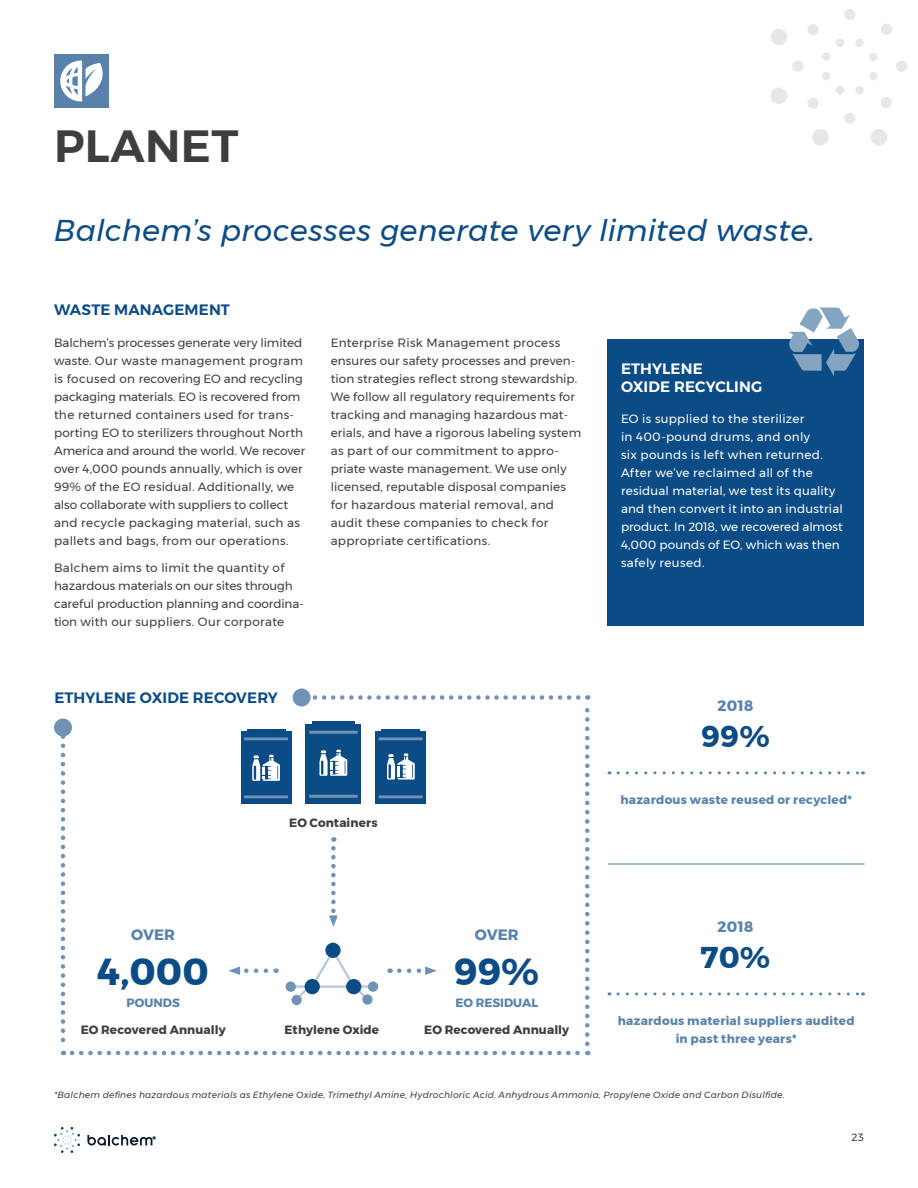
<style>
.page{position:relative;width:918px;height:1188px;background:#fff}
.page>*{position:absolute;margin:0;border:0;box-sizing:border-box;transform-origin:0 0}
.Page_Header{font:600 45px "Montserrat";letter-spacing:.01em;color:#3e3e3f}
.Statistic{font:700 37.5px "Montserrat";color:#0b4b86}
.Pull_Quote{font:italic 30px "Montserrat";letter-spacing:.01em;color:#0b4b86}
.Statistic-2{font:700 30px "Montserrat";color:#0b4b86}
.Body_Section_Title{font:600 15px "Montserrat";letter-spacing:.01em;color:#0b4b86}
.Body_Section_Title-2{font:600 15px/18px "Montserrat";letter-spacing:.01em;color:#fff}
.Statistic-3{font:700 15px "Montserrat";letter-spacing:.01em;color:#5882ab}
.t1{font:12px/18px "Montserrat";letter-spacing:.01em;color:#3e3e3f}
.Sidebar_Body_Large{font:12px/18px "Montserrat";letter-spacing:.015em;color:#fff}
.Body_Sub-Section_Tit{font:700 12px/18px "Montserrat";letter-spacing:.02em;color:#5882ab;text-align:center}
.Body_Sub-Section_Tit-2{font:700 12px "Montserrat";letter-spacing:.01em;color:#3e3e3f}
.Statistic-4{font:700 12px "Montserrat";color:#5882ab}
.t2{font:10.5px "Montserrat";color:#3e3e3f}
.Footnote{font:italic 9px "Montserrat";letter-spacing:.025em;color:#3e3e3f}
</style>
<div class="page">
<svg style="left:844px;top:9px;width:11px;height:11px"></svg>
<svg style="left:881px;top:24px;width:11px;height:11px"></svg>
<svg style="left:896px;top:61px;width:11px;height:11px"></svg>
<svg style="left:844px;top:113px;width:11px;height:11px"></svg>
<svg style="left:807px;top:97px;width:12px;height:12px"></svg>
<svg style="left:792px;top:61px;width:12px;height:11px"></svg>
<svg style="left:808px;top:24px;width:11px;height:11px"></svg>
<svg style="left:881px;top:97px;width:11px;height:11px"></svg>
<div style="left:869px;top:53px;width:8px;height:8px;background:#e6e7e9;border-radius:50%"></div>
<div style="left:869px;top:72px;width:8px;height:8px;background:#e6e7e9;border-radius:50%"></div>
<div style="left:855px;top:86px;width:9px;height:8px;background:#e6e7e9;border-radius:50%"></div>
<div style="left:836px;top:86px;width:8px;height:8px;background:#e6e7e9;border-radius:50%"></div>
<div style="left:822px;top:72px;width:8px;height:8px;background:#e6e7e9;border-radius:50%"></div>
<div style="left:822px;top:53px;width:8px;height:8px;background:#e6e7e9;border-radius:50%"></div>
<div style="left:836px;top:39px;width:8px;height:8px;background:#e6e7e9;border-radius:50%"></div>
<div style="left:855px;top:39px;width:9px;height:8px;background:#e6e7e9;border-radius:50%"></div>
<div style="left:871px;top:129px;width:16px;height:17px;background:#e6e7e9;border-radius:50%"></div>
<div style="left:812px;top:129px;width:17px;height:17px;background:#e6e7e9;border-radius:50%"></div>
<div style="left:771px;top:88px;width:16px;height:16px;background:#e6e7e9;border-radius:50%"></div>
<div style="left:771px;top:29px;width:16px;height:16px;background:#e6e7e9;border-radius:50%"></div>
<svg style="left:54px;top:1127px;width:26px;height:26px"></svg>
<svg style="left:87px;top:1135px;width:68px;height:11px"></svg>
<div style="left:54px;top:54px;width:55px;height:54px;background:#5882ab"></div>
<svg style="left:60px;top:61px;width:43px;height:40px"></svg>
<div style="left:608px;top:339px;width:256px;height:287px;background:#0b4b86"></div>
<svg style="left:789px;top:307px;width:71px;height:69px"></svg>
<svg style="left:61px;top:737px;width:4px;height:318px"></svg>
<svg style="left:72px;top:1051px;width:516px;height:4px"></svg>
<svg style="left:585px;top:695px;width:5px;height:349px"></svg>
<svg style="left:312px;top:695px;width:266px;height:5px"></svg>
<div style="left:54px;top:718px;width:18px;height:18px;background:#7093b5;border-radius:50%"></div>
<div style="left:293px;top:688px;width:18px;height:18px;background:#7093b5;border-radius:50%"></div>
<svg style="left:329px;top:848px;width:9px;height:79px"></svg>
<div style="left:325px;top:943px;width:16px;height:15px;background:#0b4b86;border-radius:50%"></div>
<svg style="left:292px;top:948px;width:80px;height:56px"></svg>
<div style="left:368px;top:982px;width:10px;height:10px;background:#7093b5;border-radius:50%"></div>
<div style="left:362px;top:994px;width:11px;height:11px;background:#7093b5;border-radius:50%"></div>
<div style="left:286px;top:982px;width:10px;height:10px;background:#7093b5;border-radius:50%"></div>
<div style="left:291px;top:995px;width:11px;height:10px;background:#7093b5;border-radius:50%"></div>
<div style="left:346px;top:979px;width:15px;height:15px;background:#0b4b86;border-radius:50%"></div>
<div style="left:305px;top:979px;width:15px;height:15px;background:#0b4b86;border-radius:50%"></div>
<svg style="left:228px;top:966px;width:38px;height:9px"></svg>
<svg style="left:399px;top:966px;width:38px;height:9px"></svg>
<svg style="left:618px;top:771px;width:245px;height:3px"></svg>
<svg style="left:618px;top:992px;width:245px;height:3px"></svg>
<hr style="left:608px;top:863px;width:257px;height:2px;background:#84a4c0">
<div style="left:306px;top:724px;width:55px;height:80px;background:#0b4b86"></div>
<hr style="left:309px;top:731px;width:49px;height:3px;background:#7093b5">
<hr style="left:309px;top:795px;width:49px;height:3px;background:#7093b5">
<div style="left:312px;top:722px;width:43px;height:6px;background:#0b4b86"></div>
<div style="left:376px;top:732px;width:50px;height:72px;background:#0b4b86"></div>
<hr style="left:379px;top:737px;width:44px;height:3px;background:#7093b5">
<hr style="left:379px;top:795px;width:44px;height:3px;background:#7093b5">
<div style="left:381px;top:729px;width:39px;height:6px;background:#0b4b86"></div>
<div style="left:241px;top:732px;width:50px;height:72px;background:#0b4b86"></div>
<hr style="left:244px;top:737px;width:44px;height:3px;background:#7093b5">
<hr style="left:244px;top:795px;width:44px;height:3px;background:#7093b5">
<div style="left:247px;top:729px;width:38px;height:6px;background:#0b4b86"></div>
<svg style="left:252px;top:755px;width:28px;height:26px"></svg>
<svg style="left:319px;top:750px;width:28px;height:26px"></svg>
<svg style="left:387px;top:753px;width:28px;height:27px"></svg>
<p class="Page_Header" style="left:54px;top:110px;width:186px">PLANET</p>
<p class="Pull_Quote" style="left:54px;top:207px;width:763px">Balchem’s processes generate very limited waste.</p>
<p class="Body_Section_Title" style="left:54px;top:298px;width:177px">WASTE MANAGEMENT</p>
<p class="t1" style="left:54px;top:333px;width:253px">Balchem’s processes generate very limited waste. Our waste management program is focused on recovering EO and recycling packaging materials. EO is recovered from the returned containers used for trans&shy;porting EO to sterilizers throughout North America and around the world. We recover over 4,000 pounds annually, which is over 99% of the EO residual. Additionally, we also collaborate with suppliers to collect and recycle packaging material, such as pallets and bags, from our operations.</p>
<p class="t1" style="left:54px;top:558px;width:251px">Balchem aims to limit the quantity of hazardous materials on our sites through careful production planning and coordina&shy;tion with our suppliers. Our corporate</p>
<p class="t1" style="left:331px;top:333px;width:252px">Enterprise Risk Management process ensures our safety processes and preven&shy;tion strategies reflect strong stewardship.<br>We follow all regulatory requirements for tracking and managing hazardous mat&shy;erials, and have a rigorous labeling system as part of our commitment to appro&shy;priate waste management. We use only licensed, reputable disposal companies for hazardous material removal, and audit these companies to check for appropriate certifications.</p>
<p class="Body_Section_Title" style="left:54px;top:686px;width:225px">ETHYLENE OXIDE RECOVERY</p>
<p class="Statistic-3" style="left:131px;top:923px;width:45px">OVER</p>
<p class="Statistic" style="left:98px;top:942px;width:112px">4,000</p>
<p class="Statistic-4" style="left:127px;top:993px;width:55px">POUNDS</p>
<p class="Body_Sub-Section_Tit-2" style="left:81px;top:1020px;width:147px">EO Recovered Annually</p>
<p class="Body_Sub-Section_Tit-2" style="left:289px;top:813px;width:90px">EO Containers</p>
<p class="Statistic-3" style="left:475px;top:923px;width:45px">OVER</p>
<p class="Statistic" style="left:454px;top:942px;width:86px">99%</p>
<p class="Statistic-4" style="left:455px;top:993px;width:84px">EO RESIDUAL</p>
<p class="Body_Sub-Section_Tit-2" style="left:285px;top:1020px;width:96px">Ethylene Oxide</p>
<p class="Body_Sub-Section_Tit-2" style="left:424px;top:1020px;width:147px">EO Recovered Annually</p>
<p class="Body_Section_Title-2" style="left:621px;top:359px;width:143px">ETHYLENE<br>OXIDE RECYCLING</p>
<p class="Sidebar_Body_Large" style="left:621px;top:410px;width:223px">EO is supplied to the sterilizer<br>in 400-pound drums, and only<br>six pounds is left when returned.<br>After we’ve reclaimed all of the residual material, we test its quality and then convert it into an industrial product. In 2018, we recovered almost<br>4,000 pounds of EO, which was then safely reused.</p>
<p class="Statistic-3" style="left:718px;top:693px;width:38px">2018</p>
<p class="Statistic-2" style="left:701px;top:712px;width:70px">99%</p>
<p class="Body_Sub-Section_Tit" style="left:621px;top:791px;width:233px">hazardous waste reused or recycled*</p>
<p class="Statistic-3" style="left:718px;top:914px;width:38px">2018</p>
<p class="Statistic-2" style="left:701px;top:933px;width:71px">70%</p>
<p class="Body_Sub-Section_Tit" style="left:618px;top:1012px;width:238px">hazardous material suppliers audited in past three years*</p>
<p class="Footnote" style="left:54px;top:1088px;width:732px">*Balchem defines hazardous materials as Ethylene Oxide, Trimethyl Amine, Hydrochloric Acid, Anhydrous Ammonia, Propylene Oxide and Carbon Disulfide.</p>
<p class="t2" style="left:851px;top:1129px;width:14px">23</p>
</div>
